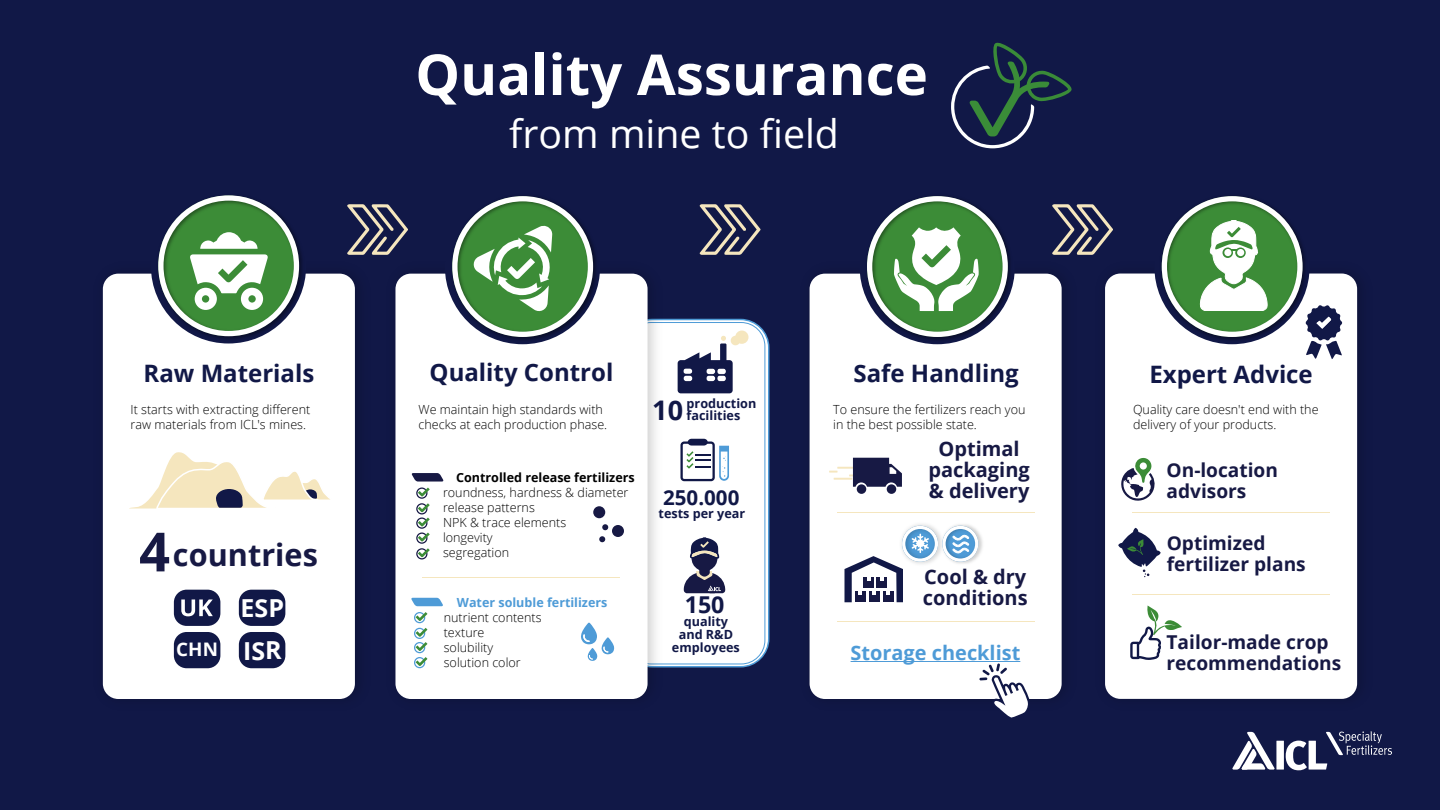
<style>
.page{position:relative;width:1440px;height:810px;background:#111847}
.page>*{position:absolute;margin:0;border:0;box-sizing:border-box;transform-origin:0 0}
.t1{font:700 56.4px "Open Sans";color:#fff}
.t2{font:39.3px "Open Sans";color:#fff}
.t3{font:700 30.67px "Open Sans";letter-spacing:-.005em;color:#171944}
.t4{font:700 27px "Open Sans";color:#111847}
.t5{font:700 24.83px "Open Sans";color:#fff}
.t6{font:700 24px "Open Sans";color:#111847}
.t7{font:700 23.25px "Open Sans";color:#111847}
.t8{font:700 20.55px "Open Sans";color:#111847}
.t9{font:700 20.02px/21px "Open Sans";color:#171944}
.t10{font:700 19.95px "Open Sans";color:#4e9bd7}
.t11{font:700 19.12px/21px "Open Sans";color:#171944}
.t12{font:700 18.67px "Open Sans";color:#fff}
.t13{font:300 12.6px/15.1px "Open Sans";color:#000}
.t14{font:700 12.6px/12.8px "Open Sans";color:#111847}
.t15{font:700 12.6px "Open Sans";color:#000}
.t16{font:700 12.6px "Open Sans";color:#4e9bd7}
.s1{font-size:54.07px}
.s2{font-size:24.83px}
</style>
<div class="page">
<svg style="left:1232px;top:732px;width:43px;height:38px"></svg>
<div style="left:1276px;top:741px;width:8px;height:29px;background:#fff"></div>
<svg style="left:1286px;top:731px;width:106px;height:39px"></svg>
<div style="left:624px;top:319px;width:146px;height:348px;border:2px solid #4e9bd7;border-radius:28px"></div>
<div style="left:627px;top:323px;width:138px;height:341px;background:#fff;border-radius:24px"></div>
<div style="left:810px;top:274px;width:252px;height:425px;background:#fff;border-radius:15px"></div>
<img style="left:395px;top:273px;width:274px;height:426px">
<div style="left:395px;top:274px;width:253px;height:425px;background:#fff;border-radius:15px"></div>
<div style="left:103px;top:274px;width:252px;height:425px;background:#fff;border-radius:15px"></div>
<img style="left:155px;top:247px;width:150px;height:96px">
<svg style="left:412px;top:473px;width:31px;height:9px"></svg>
<svg style="left:411px;top:598px;width:32px;height:8px"></svg>
<svg style="left:158px;top:195px;width:141px;height:141px"></svg>
<img style="left:449px;top:247px;width:150px;height:97px">
<svg style="left:452px;top:196px;width:141px;height:141px"></svg>
<div style="left:1105px;top:274px;width:252px;height:425px;background:#fff;border-radius:15px"></div>
<svg style="left:1121px;top:457px;width:34px;height:44px"></svg>
<div style="left:593px;top:506px;width:12px;height:12px;background:#171944;border-radius:50%"></div>
<div style="left:612px;top:525px;width:12px;height:12px;background:#171944;border-radius:50%"></div>
<svg style="left:602px;top:524px;width:6px;height:6px"></svg>
<svg style="left:599px;top:536px;width:6px;height:6px"></svg>
<svg style="left:581px;top:622px;width:33px;height:39px"></svg>
<svg style="left:1052px;top:204px;width:61px;height:51px"></svg>
<svg style="left:700px;top:204px;width:60px;height:51px"></svg>
<img style="left:864px;top:252px;width:150px;height:92px">
<svg style="left:867px;top:196px;width:141px;height:141px"></svg>
<svg style="left:347px;top:204px;width:61px;height:51px"></svg>
<div style="left:174px;top:590px;width:46px;height:36px;background:#111847;border-radius:13px"></div>
<svg style="left:181px;top:599px;width:32px;height:17px"></svg>
<div style="left:174px;top:632px;width:46px;height:36px;background:#111847;border-radius:13px"></div>
<div style="left:239px;top:632px;width:46px;height:36px;background:#111847;border-radius:13px"></div>
<div style="left:239px;top:590px;width:46px;height:36px;background:#111847;border-radius:13px"></div>
<hr style="left:422px;top:578px;width:198px;height:1px;background:#f5e6be">
<hr style="left:837px;top:512px;width:198px;height:1px;background:#f5e6be">
<hr style="left:837px;top:621px;width:198px;height:1px;background:#f5e6be">
<hr style="left:1132px;top:512px;width:198px;height:1px;background:#f5e6be">
<hr style="left:1132px;top:594px;width:198px;height:1px;background:#f5e6be">
<svg style="left:680px;top:439px;width:49px;height:42px"></svg>
<div style="left:857px;top:484px;width:9px;height:10px;background:#171944;border-radius:50%"></div>
<div style="left:887px;top:484px;width:9px;height:10px;background:#171944;border-radius:50%"></div>
<svg style="left:829px;top:458px;width:73px;height:29px"></svg>
<svg style="left:1118px;top:528px;width:43px;height:49px"></svg>
<div style="left:735px;top:331px;width:13px;height:13px;background:#f5e6be;border-radius:50%"></div>
<div style="left:731px;top:336px;width:9px;height:9px;background:#f5e6be;border-radius:50%"></div>
<svg style="left:678px;top:336px;width:55px;height:57px"></svg>
<svg style="left:684px;top:537px;width:41px;height:56px"></svg>
<svg style="left:416px;top:488px;width:14px;height:72px"></svg>
<svg style="left:414px;top:612px;width:13px;height:56px"></svg>
<svg style="left:979px;top:663px;width:51px;height:55px"></svg>
<svg style="left:1130px;top:605px;width:52px;height:55px"></svg>
<svg style="left:951px;top:42px;width:121px;height:106px"></svg>
<img style="left:913px;top:524px;width:18px;height:2px">
<img style="left:954px;top:524px;width:29px;height:33px">
<svg style="left:844px;top:526px;width:134px;height:76px"></svg>
<svg style="left:129px;top:452px;width:201px;height:57px"></svg>
<svg style="left:1162px;top:196px;width:180px;height:163px"></svg>
<hr style="left:851px;top:661px;width:169px;height:1px;background:#4e9bd7">
<h1 class="t1" style="left:415px;top:35px;width:514px">Quality Assurance</h1>
<h2 class="t2" style="left:509px;top:107px;width:331px">from mine to field</h2>
<h3 class="t6" style="left:144px;top:356px;width:172px">Raw Materials</h3>
<h3 class="t6" style="left:430px;top:355px;width:185px">Quality Control</h3>
<h3 class="t6" style="left:854px;top:356px;width:167px">Safe Handling</h3>
<p class="t13" style="left:833px;top:402px;width:194px">To ensure the fertilizers reach you in the best possible state.</p>
<h3 class="t4" style="left:652px;top:391px;width:32px">10</h3>
<p class="t14" style="left:687px;top:396px;width:71px">production facilities</p>
<p class="t13" style="left:131px;top:401px;width:181px">It starts with extracting different raw materials from ICL's mines.</p>
<p class="t13" style="left:418px;top:402px;width:190px">We maintain high standards with checks at each production phase.</p>
<h3 class="t3" style="left:139px;top:533px;width:180px"><span class="s1">4</span>countries</h3>
<h3 class="t5" style="left:241px;top:590px;width:45px">ESP</h3>
<h3 class="t12" style="left:176px;top:636px;width:107px">CHN <span class="s2">ISR</span></h3>
<p class="t15" style="left:456px;top:468px;width:180px">Controlled release fertilizers</p>
<p class="t13" style="left:443px;top:484px;width:187px">roundness, hardness &amp; diameter release patterns<br>NPK &amp; trace elements<br>longevity<br>segregation</p>
<p class="t16" style="left:457px;top:593px;width:152px">Water soluble fertilizers</p>
<p class="t13" style="left:444px;top:609px;width:99px">nutrient contents texture<br>solubility solution color</p>
<h3 class="t8" style="left:663px;top:483px;width:78px">250.000</h3>
<p class="t14" style="left:659px;top:507px;width:88px">tests per year</p>
<h3 class="t7" style="left:685px;top:589px;width:41px">150</h3>
<p class="t14" style="left:672px;top:615px;width:69px;text-align:center">quality and R&amp;D employees</p>
<h3 class="t9" style="left:928px;top:438px;width:103px;text-align:center">Optimal packaging &amp; delivery</h3>
<h3 class="t9" style="left:923px;top:565px;width:106px">Cool &amp; dry conditions</h3>
<h3 class="t10" style="left:851px;top:639px;width:171px">Storage checklist</h3>
<h3 class="t6" style="left:1149px;top:357px;width:165px">Expert Advice</h3>
<p class="t13" style="left:1133px;top:401px;width:187px">Quality care doesn't end with the delivery of your products.</p>
<h3 class="t11" style="left:1167px;top:459px;width:113px">On-location advisors</h3>
<h3 class="t11" style="left:1167px;top:532px;width:140px">Optimized fertilizer plans</h3>
<h3 class="t11" style="left:1167px;top:631px;width:176px">Tailor-made crop recommendations</h3>
</div>
